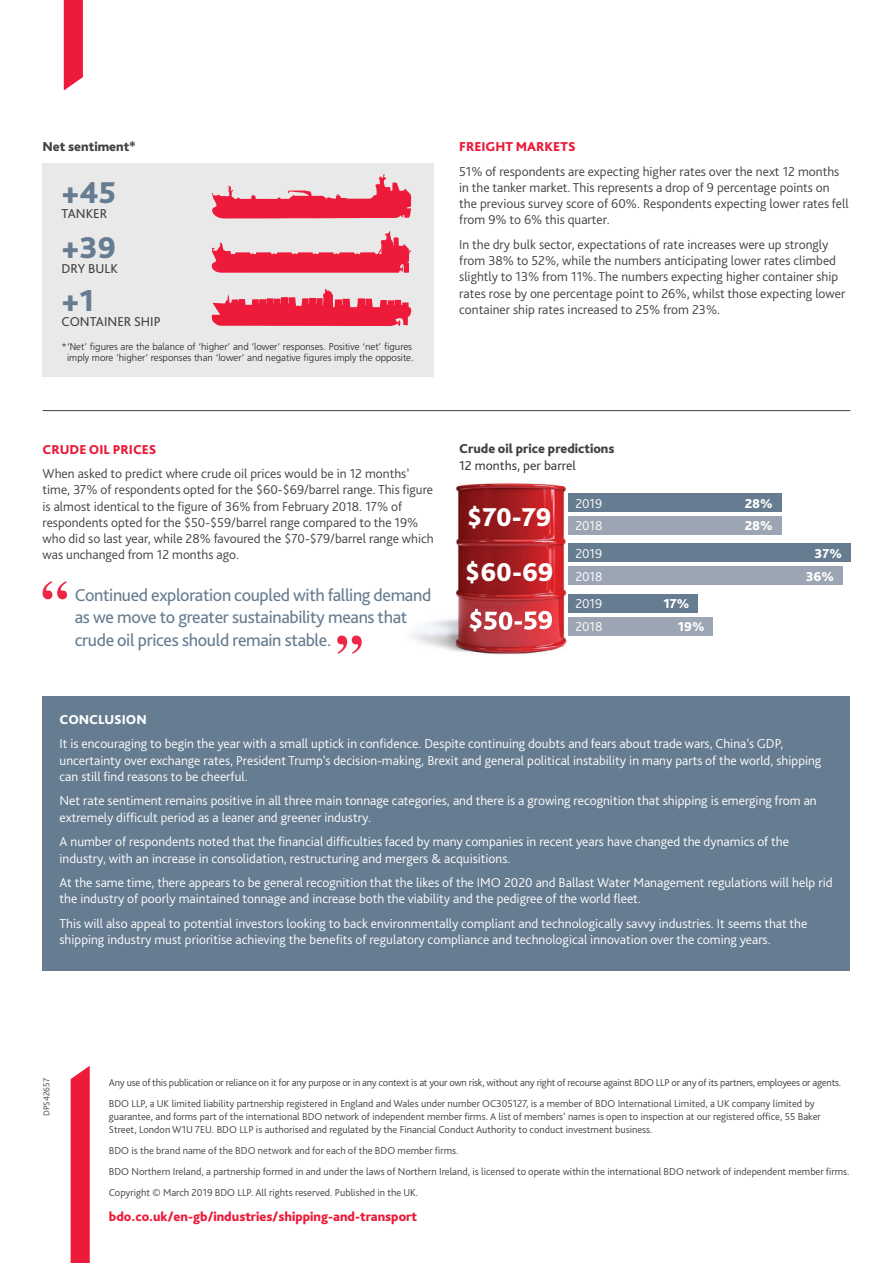
<style>
.page{position:relative;width:893px;height:1263px;background:#fff}
.page>*{position:absolute;margin:0;border:0;box-sizing:border-box;transform-origin:0 0}
.t1{font:800 31.5px "Bliss Pro";color:#667c90}
.t2{font:800 27px/54.6px "Bliss Pro";color:#fff}
.t3{font:18px/22.5px "Bliss Pro";letter-spacing:-.02em;color:#667c90}
.t4{font:300 13.5px/16.2px "Bliss Pro";color:#fff}
.t5{font:300 13.5px/16.2px "Bliss Pro";color:#414140}
.t6{font:800 13.5px "Bliss Pro";color:#ed1a3a}
.t7{font:13.5px "Bliss Pro";color:#414140}
.t8{font:800 13.5px "Bliss Pro";color:#414140}
.t9{font:800 13.5px "Bliss Pro";color:#fff}
.t10{font:300 10.5px/21.1px "Bliss Pro";color:#414140}
.t11{font:300 10.5px/21.1px "Bliss Pro";letter-spacing:-.02em;color:#414140}
.t12{font:300 9.75px/11.7px "Frutiger LT Std";color:#231f20;text-align:center}
.t13{font:300 9px "Bliss Pro";color:#414140}
</style>
<div class="page">
<svg style="left:71px;top:1066px;width:19px;height:197px;background:#ed2442"></svg>
<svg style="left:64px;top:0;width:19px;height:91px;background:#ee2d4a"></svg>
<div style="left:43px;top:696px;width:807px;height:275px;background:#667c90"></div>
<hr style="left:43px;top:410px;width:807px;height:1px;background:#414140">
<div style="left:43px;top:163px;width:391px;height:214px;background:#e9e9e9"></div>
<svg style="left:211px;top:174px;width:200px;height:44px"></svg>
<svg style="left:211px;top:231px;width:200px;height:42px"></svg>
<svg style="left:211px;top:289px;width:200px;height:37px"></svg>
<svg style="left:43px;top:581px;width:24px;height:18px"></svg>
<img style="left:412px;top:483px;width:155px;height:172px">
<div style="left:568px;top:594px;width:130px;height:19px;background:#667c90"></div>
<div style="left:568px;top:617px;width:145px;height:19px;background:#9ba5b4"></div>
<div style="left:568px;top:493px;width:214px;height:19px;background:#667c90"></div>
<div style="left:568px;top:516px;width:214px;height:19px;background:#9ba5b4"></div>
<div style="left:568px;top:543px;width:282px;height:19px;background:#667c90"></div>
<div style="left:568px;top:566px;width:275px;height:19px;background:#9ba5b4"></div>
<svg style="left:469px;top:609px;width:83px;height:22px"></svg>
<svg style="left:337px;top:635px;width:25px;height:19px"></svg>
<p class="t8" style="left:43px;top:138px;width:95px">Net sentiment*</p>
<h1 class="t1" style="left:62px;top:173px;width:56px">+45</h1>
<p class="t7" style="left:62px;top:206px;width:47px">TANKER</p>
<h1 class="t1" style="left:62px;top:228px;width:56px">+39</h1>
<p class="t7" style="left:62px;top:260px;width:58px">DRY BULK</p>
<h1 class="t1" style="left:62px;top:281px;width:34px">+1</h1>
<p class="t7" style="left:62px;top:313px;width:101px">CONTAINER SHIP</p>
<p class="t12" style="left:62px;top:341px;width:354px">*‘Net’ figures are the balance of ‘higher’ and ‘lower’ responses. Positive ‘net’ figures imply more ‘higher’ responses than ‘lower’ and negative figures imply the opposite.</p>
<p class="t6" style="left:459px;top:138px;width:118px">FREIGHT MARKETS</p>
<p class="t5" style="left:459px;top:163px;width:391px">51% of respondents are expecting higher rates over the next 12 months in the tanker market. This represents a drop of 9 percentage points on the previous survey score of 60%. Respondents expecting lower rates fell from 9% to 6% this quarter.</p>
<p class="t5" style="left:459px;top:236px;width:388px">In the dry bulk sector, expectations of rate increases were up strongly from 38% to 52%, while the numbers anticipating lower rates climbed slightly to 13% from 11%. The numbers expecting higher container ship rates rose by one percentage point to 26%, whilst those expecting lower container ship rates increased to 25% from 23%.</p>
<p class="t6" style="left:43px;top:441px;width:116px">CRUDE OIL PRICES</p>
<p class="t5" style="left:43px;top:465px;width:393px">When asked to predict where crude oil prices would be in 12 months’ time, 37% of respondents opted for the $60-$69/barrel range. This figure is almost identical to the figure of 36% from February 2018. 17% of respondents opted for the $50-$59/barrel range compared to the 19% who did so last year, while 28% favoured the $70-$79/barrel range which was unchanged from 12 months ago.</p>
<h3 class="t3" style="left:75px;top:583px;width:358px">Continued exploration coupled with falling demand as we move to greater sustainability means that crude oil prices should remain stable.</h3>
<p class="t8" style="left:459px;top:440px;width:157px">Crude oil price predictions</p>
<p class="t7" style="left:459px;top:457px;width:118px">12 months, per barrel</p>
<h2 class="t2" style="left:465px;top:489px;width:90px">$70-79 $60-69</h2>
<p class="t4" style="left:575px;top:495px;width:28px">2019</p>
<p class="t9" style="left:745px;top:495px;width:30px">28%</p>
<p class="t9" style="left:745px;top:517px;width:30px">28%</p>
<p class="t4" style="left:575px;top:517px;width:29px">2018</p>
<p class="t4" style="left:575px;top:545px;width:28px">2019</p>
<p class="t4" style="left:575px;top:568px;width:29px">2018</p>
<p class="t4" style="left:575px;top:595px;width:28px">2019</p>
<p class="t4" style="left:575px;top:618px;width:29px">2018</p>
<p class="t9" style="left:664px;top:595px;width:27px">17%</p>
<p class="t9" style="left:678px;top:618px;width:28px">19%</p>
<p class="t9" style="left:815px;top:545px;width:29px">37%</p>
<p class="t9" style="left:806px;top:568px;width:30px">36%</p>
<p class="t9" style="left:60px;top:711px;width:89px">CONCLUSION</p>
<p class="t4" style="left:60px;top:735px;width:763px">It is encouraging to begin the year with a small uptick in confidence. Despite continuing doubts and fears about trade wars, China’s GDP, uncertainty over exchange rates, President Trump’s decision-making, Brexit and general political instability in many parts of the world, shipping can still find reasons to be cheerful.</p>
<p class="t4" style="left:60px;top:792px;width:759px">Net rate sentiment remains positive in all three main tonnage categories, and there is a growing recognition that shipping is emerging from an extremely difficult period as a leaner and greener industry.</p>
<p class="t4" style="left:60px;top:833px;width:731px">A number of respondents noted that the financial difficulties faced by many companies in recent years have changed the dynamics of the industry, with an increase in consolidation, restructuring and mergers &amp; acquisitions.</p>
<p class="t4" style="left:60px;top:874px;width:775px">At the same time, there appears to be general recognition that the likes of the IMO 2020 and Ballast Water Management regulations will help rid the industry of poorly maintained tonnage and increase both the viability and the pedigree of the world fleet.</p>
<p class="t4" style="left:60px;top:915px;width:749px">This will also appeal to potential investors looking to back environmentally compliant and technologically savvy industries. It seems that the shipping industry must prioritise achieving the benefits of regulatory compliance and technological innovation over the coming years.</p>
<p class="t13" style="left:41px;top:1116px;width:39px;rotate:-90deg">DPS42657</p>
<p class="t11" style="left:109px;top:1072px;width:734px">Any use of this publication or reliance on it for any purpose or in any context is at your own risk, without any right of recourse against BDO LLP or any of its partners, employees or agents.<br>BDO LLP, a UK limited liability partnership registered in England and Wales under number OC305127, is a member of BDO International Limited, a UK company limited by</p>
<p class="t10" style="left:109px;top:1110px;width:714px;line-height:12.6px">guarantee, and forms part of the international BDO network of independent member firms. A list of members’ names is open to inspection at our registered office, 55 Baker<br>Street, London W1U 7EU. BDO LLP is authorised and regulated by the Financial Conduct Authority to conduct investment business.</p>
<p class="t10" style="left:109px;top:1139px;width:742px">BDO is the brand name of the BDO network and for each of the BDO member firms.<br>BDO Northern Ireland, a partnership formed in and under the laws of Northern Ireland, is licensed to operate within the international BDO network of independent member firms.<br>Copyright © March 2019 BDO LLP. All rights reserved. Published in the UK.</p>
<p class="t6" style="left:109px;top:1208px;width:310px">bdo.co.uk/en-gb/industries/shipping-and-transport</p>
</div>
